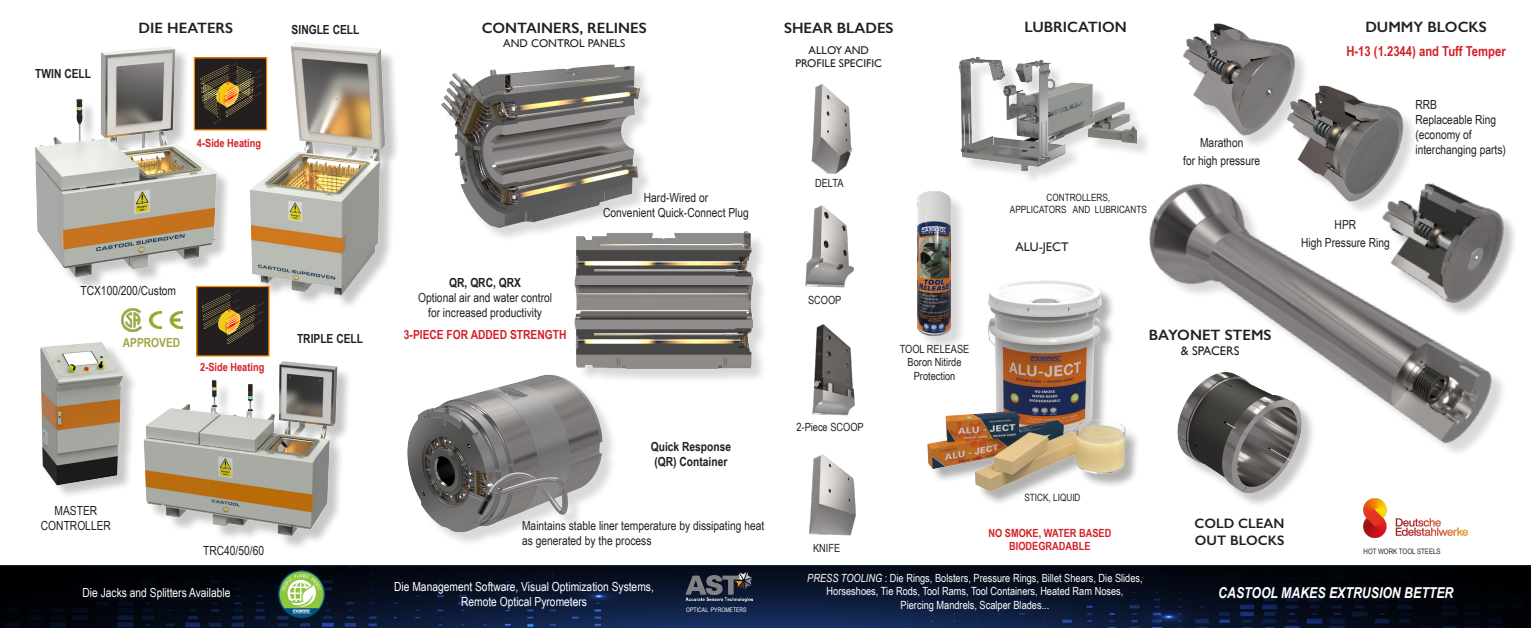
<style>
.page{position:relative;width:1531px;height:628px;background:#fff}
.page>*{position:absolute;margin:0;border:0;box-sizing:border-box;transform-origin:0 0}
.t1{font:600 15px "Gill Sans";color:#231f20}
.t2{font:italic 700 15px "Arial Narrow";color:#fff}
.t3{font:700 13.75px "Arial Narrow";color:#d32026}
.t4{font:600 13.75px "Gill Sans";color:#231f20}
.t5{font:12.5px/15px "Arial Narrow";color:#231f20}
.t6{font:12.5px "Arial Narrow";color:#fff}
.t7{font:700 12.5px "Arial Narrow";color:#231f20}
.t8{font:700 12.5px "Arial Narrow";color:#d32026}
.t9{font:12.5px "Gill Sans";color:#231f20}
.t10{font:700 12.5px "Arial Narrow";color:#a3a642}
.t11{font:11.25px "Arial Narrow";color:#fff}
.t12{font:11.25px "Arial Narrow";color:#231f20}
.t13{font:700 11.25px "Arial Narrow";color:#d32026}
.t14{font:11.25px "Gill Sans";color:#231f20}
.t15{font:10px "Arial Narrow";color:#231f20}
.t16{font:7.5px "Arial Narrow";color:#231f20}
.t17{font:6.25px "Arial Narrow";color:#fff}
.s1{font-style:italic}
</style>
<div class="page">
<div style="left:35px;top:48px;width:196px;height:243px;background:#231f20;opacity:.25"></div>
<img style="left:35px;top:47px;width:195px;height:238px">
<img style="left:0;top:566px;width:1531px;height:61px">
<div style="left:1186px;top:25px;width:123px;height:124px;background:#231f20;opacity:.17"></div>
<img style="left:1183px;top:23px;width:126px;height:113px">
<img style="left:1263px;top:84px;width:150px;height:89px">
<img style="left:1149px;top:173px;width:354px;height:280px">
<div style="left:409px;top:377px;width:209px;height:170px;background:#231f20;opacity:.17"></div>
<img style="left:407px;top:374px;width:211px;height:158px">
<div style="left:919px;top:194px;width:47px;height:157px;background:#231f20;opacity:.17"></div>
<img style="left:917px;top:192px;width:34px;height:143px">
<img style="left:196px;top:59px;width:46px;height:69px">
<div style="left:194px;top:57px;width:73px;height:73px;border:1px solid #ff8b00"></div>
<img style="left:198px;top:288px;width:70px;height:30px">
<div style="left:196px;top:286px;width:74px;height:70px;border:1px solid #ff8b00"></div>
<img style="left:278px;top:570px;width:47px;height:47px">
<img style="left:811px;top:84px;width:42px;height:90px">
<img style="left:805px;top:205px;width:49px;height:83px">
<img style="left:812px;top:324px;width:43px;height:92px">
<img style="left:809px;top:454px;width:47px;height:82px">
<img style="left:685px;top:567px;width:67px;height:34px">
<img style="left:122px;top:309px;width:19px;height:22px">
<img style="left:150px;top:311px;width:32px;height:7px">
<img style="left:1363px;top:498px;width:104px;height:39px">
<div style="left:577px;top:234px;width:191px;height:149px;background:#231f20;opacity:.17"></div>
<img style="left:574px;top:231px;width:191px;height:142px">
<div style="left:444px;top:67px;width:211px;height:175px;background:#231f20;opacity:.17"></div>
<img style="left:441px;top:64px;width:214px;height:164px">
<div style="left:961px;top:59px;width:191px;height:127px;background:#231f20;opacity:.16"></div>
<img style="left:947px;top:57px;width:189px;height:143px">
<div style="left:252px;top:44px;width:148px;height:265px;background:#231f20;opacity:.25"></div>
<img style="left:242px;top:42px;width:158px;height:261px">
<img style="left:130px;top:318px;width:218px;height:225px">
<div style="left:42px;top:343px;width:96px;height:156px;background:#231f20;opacity:.25"></div>
<img style="left:40px;top:334px;width:114px;height:155px">
<div style="left:1179px;top:373px;width:137px;height:135px;background:#231f20;opacity:.25"></div>
<img style="left:1174px;top:367px;width:131px;height:130px">
<div style="left:930px;top:280px;width:210px;height:226px;background:#231f20;opacity:.35"></div>
<img style="left:925px;top:278px;width:214px;height:214px">
<img style="left:1368px;top:176px;width:146px;height:146px">
<p class="t7" style="left:35px;top:64px;width:57px">TWIN CELL</p>
<p class="t1" style="left:139px;top:19px;width:96px">DIE HEATERS</p>
<p class="t7" style="left:292px;top:20px;width:69px">SINGLE CELL</p>
<p class="t13" style="left:197px;top:134px;width:66px">4-Side Heating</p>
<p class="t5" style="left:80px;top:282px;width:97px">TCX100/200/Custom</p>
<p class="t10" style="left:123px;top:333px;width:59px">APPROVED</p>
<p class="t13" style="left:200px;top:358px;width:66px">2-Side Heating</p>
<p class="t7" style="left:297px;top:329px;width:68px">TRIPLE CELL</p>
<p class="t5" style="left:55px;top:502px;width:44px">MASTER</p>
<p class="t5" style="left:41px;top:517px;width:72px">CONTROLLER</p>
<p class="t5" style="left:203px;top:542px;width:62px">TRC40/50/60</p>
<p class="t6" style="left:83px;top:583px;width:149px">Die Jacks and Splitters Available</p>
<p class="t1" style="left:482px;top:19px;width:166px">CONTAINERS, RELINES</p>
<p class="t14" style="left:503px;top:36px;width:124px">AND CONTROL PANELS</p>
<p class="t7" style="left:449px;top:273px;width:73px">QR, QRC, QRX</p>
<p class="t5" style="left:418px;top:289px;width:135px">Optional air and water control</p>
<p class="t5" style="left:428px;top:304px;width:115px">for increased productivity</p>
<p class="t8" style="left:404px;top:325px;width:164px">3-PIECE FOR ADDED STRENGTH</p>
<p class="t5" style="left:644px;top:190px;width:66px">Hard-Wired or</p>
<p class="t5" style="left:603px;top:205px;width:147px">Convenient Quick-Connect Plug</p>
<p class="t7" style="left:651px;top:436px;width:82px">Quick Response</p>
<p class="t7" style="left:654px;top:451px;width:74px">(QR) Container</p>
<p class="t5" style="left:522px;top:517px;width:244px">Maintains stable liner temperature by dissipating heat as generated by the process</p>
<p class="t6" style="left:394px;top:576px;width:261px">Die Management Software, Visual Optimization Systems,</p>
<p class="t6" style="left:461px;top:591px;width:127px">Remote Optical Pyrometers</p>
<p class="t17" style="left:686px;top:604px;width:62px">OPTICAL PYROMETERS</p>
<p class="t1" style="left:784px;top:19px;width:111px">SHEAR BLADES</p>
<p class="t14" style="left:808px;top:43px;width:62px">ALLOY AND</p>
<p class="t14" style="left:795px;top:57px;width:88px">PROFILE SPECIFIC</p>
<p class="t12" style="left:815px;top:175px;width:30px">DELTA</p>
<p class="t12" style="left:808px;top:292px;width:35px">SCOOP</p>
<p class="t12" style="left:796px;top:419px;width:69px">2-Piece SCOOP</p>
<p class="t12" style="left:900px;top:340px;width:71px">TOOL RELEASE</p>
<p class="t12" style="left:907px;top:354px;width:55px">Boron Nitirde</p>
<p class="t12" style="left:914px;top:367px;width:43px">Protection</p>
<p class="t1" style="left:1024px;top:17px;width:104px">LUBRICATION</p>
<p class="t15" style="left:1046px;top:190px;width:65px">CONTROLLERS,</p>
<p class="t15" style="left:1010px;top:202px;width:138px">APPLICATORS AND LUBRICANTS</p>
<p class="t9" style="left:1015px;top:240px;width:55px">ALU-JECT</p>
<p class="t5" style="left:1200px;top:134px;width:45px">Marathon</p>
<p class="t5" style="left:1183px;top:152px;width:78px">for high pressure</p>
<p class="t1" style="left:1149px;top:326px;width:124px">BAYONET STEMS</p>
<p class="t9" style="left:1181px;top:343px;width:60px">&amp; SPACERS</p>
<p class="t1" style="left:1365px;top:18px;width:123px">DUMMY BLOCKS</p>
<p class="t3" style="left:1346px;top:40px;width:161px">H-13 (1.2344) and Tuff Temper</p>
<p class="t5" style="left:1334px;top:216px;width:23px">HPR</p>
<p class="t5" style="left:1301px;top:234px;width:90px">High Pressure Ring</p>
<p class="t5" style="left:1415px;top:97px;width:23px">RRB</p>
<p class="t5" style="left:1415px;top:112px;width:82px">Replaceable Ring</p>
<p class="t5" style="left:1415px;top:127px;width:58px">(economy of</p>
<p class="t5" style="left:1415px;top:142px;width:92px">interchanging parts)</p>
<p class="t12" style="left:813px;top:539px;width:29px">KNIFE</p>
<p class="t15" style="left:1024px;top:490px;width:58px">STICK, LIQUID</p>
<p class="t13" style="left:988px;top:524px;width:124px">NO SMOKE, WATER BASED</p>
<p class="t13" style="left:1009px;top:537px;width:83px">BIODEGRADABLE</p>
<p class="t4" style="left:1194px;top:514px;width:91px">COLD CLEAN</p>
<p class="t4" style="left:1195px;top:531px;width:91px">OUT BLOCKS</p>
<p class="t16" style="left:1363px;top:545px;width:79px">HOT WORK TOOL STEELS</p>
<p class="t11" style="left:807px;top:569px;width:337px"><span class="s1">PRESS TOOLING</span> : Die Rings, Bolsters, Pressure Rings, Billet Shears, Die Slides,</p>
<p class="t11" style="left:826px;top:582px;width:298px">Horseshoes, Tie Rods, Tool Rams, Tool Containers, Heated Ram Noses,</p>
<p class="t11" style="left:900px;top:596px;width:150px">Piercing Mandrels, Scalper Blades...</p>
<p class="t2" style="left:1218px;top:580px;width:237px">CASTOOL MAKES EXTRUSION BETTER</p>
</div>
